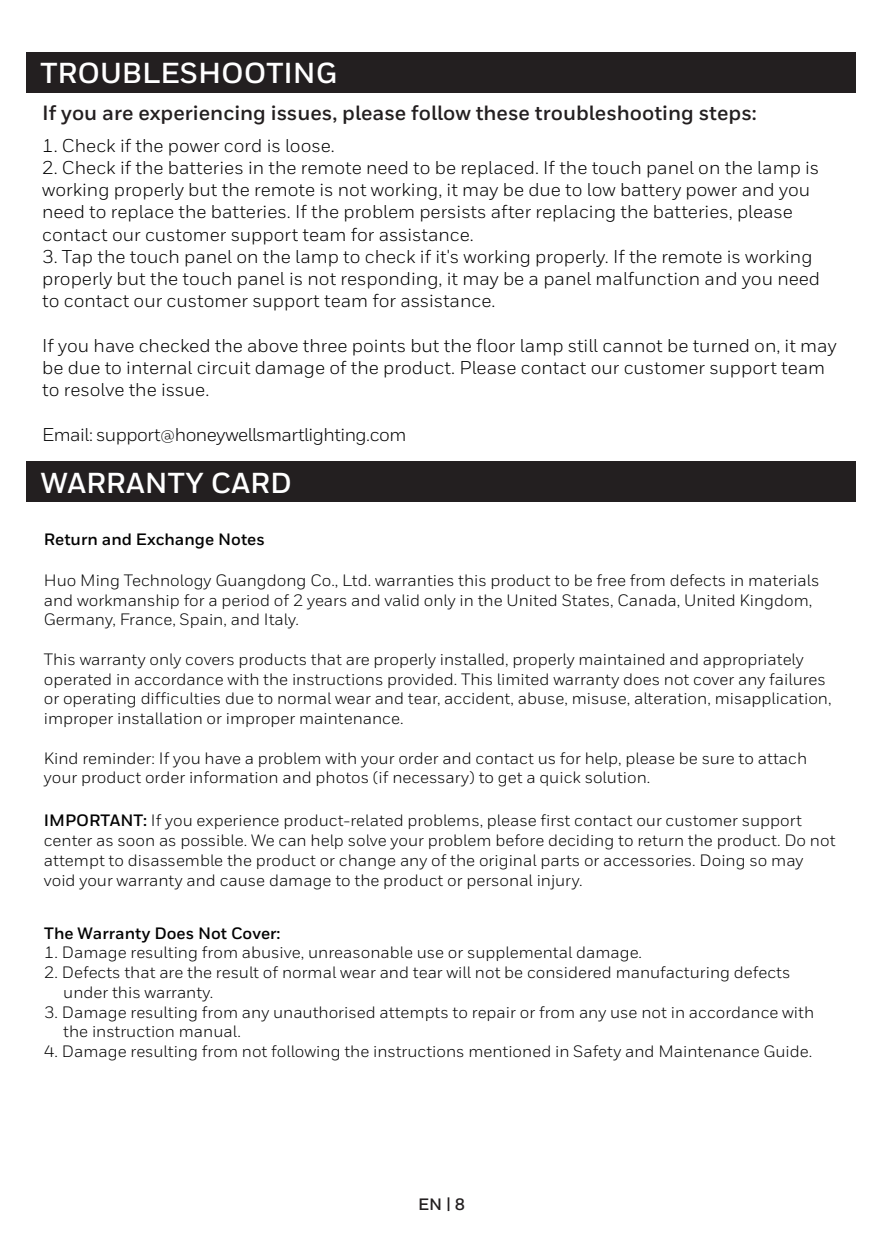
<style>
.page{position:relative;width:882px;height:1251px;background:#fff}
.page>*{position:absolute;margin:0;border:0;box-sizing:border-box;transform-origin:0 0}
.t1{font:700 28.7px "Honeywell Sans";color:#fff}
.t2{font:700 20.65px "Honeywell Sans";color:#231f20}
.t3{font:18.55px/22.4px "Honeywell Sans";color:#000}
.t4{font:18.55px "Honeywell Sans";letter-spacing:-.03em;color:#030303}
.t5{font:16.45px/19.6px "Honeywell Sans";color:#030303}
.t6{font:700 16.45px "Honeywell Sans";color:#030303}
.t7{font:700 16.45px "Honeywell Sans";color:#231f20}
.s1{font-weight:700}
</style>
<div class="page">
<div style="left:26px;top:52px;width:829px;height:41px;background:#231f20"></div>
<div style="left:26px;top:460px;width:829px;height:41px;background:#231f20"></div>
<h1 class="t1" style="left:40px;top:55px;width:298px">TROUBLESHOOTING</h1>
<p class="t2" style="left:42px;top:101px;width:715px">If you are experiencing issues, please follow these troubleshooting steps:</p>
<p class="t3" style="left:42px;top:134px;width:294px">1. Check if the power cord is loose.</p>
<p class="t3" style="left:42px;top:156px;width:778px">2. Check if the batteries in the remote need to be replaced. If the touch panel on the lamp is working properly but the remote is not working, it may be due to low battery power and you need to replace the batteries. If the problem persists after replacing the batteries, please contact our customer support team for assistance.</p>
<p class="t3" style="left:42px;top:245px;width:779px">3. Tap the touch panel on the lamp to check if it's working properly. If the remote is working properly but the touch panel is not responding, it may be a panel malfunction and you need to contact our customer support team for assistance.</p>
<p class="t3" style="left:42px;top:334px;width:795px">If you have checked the above three points but the floor lamp still cannot be turned on, it may be due to internal circuit damage of the product. Please contact our customer support team to resolve the issue.</p>
<p class="t4" style="left:42px;top:423px;width:365px">Email: support@honeywellsmartlighting.com</p>
<h1 class="t1" style="left:41px;top:465px;width:252px">WARRANTY CARD</h1>
<p class="t6" style="left:44px;top:529px;width:222px">Return and Exchange Notes</p>
<p class="t5" style="left:44px;top:570px;width:776px">Huo Ming Technology Guangdong Co., Ltd. warranties this product to be free from defects in materials and workmanship for a period of 2 years and valid only in the United States, Canada, United Kingdom,<br>Germany, France, Spain, and Italy.</p>
<p class="t5" style="left:44px;top:649px;width:788px">This warranty only covers products that are properly installed, properly maintained and appropriately operated in accordance with the instructions provided. This limited warranty does not cover any failures or operating difficulties due to normal wear and tear, accident, abuse, misuse, alteration, misapplication, improper installation or improper maintenance.</p>
<p class="t5" style="left:44px;top:748px;width:764px">Kind reminder: If you have a problem with your order and contact us for help, please be sure to attach your product order information and photos (if necessary) to get a quick solution.</p>
<p class="t5" style="left:44px;top:810px;width:792px"><span class="s1">IMPORTANT:</span> If you experience product-related problems, please first contact our customer support center as soon as possible. We can help solve your problem before deciding to return the product. Do not attempt to disassemble the product or change any of the original parts or accessories. Doing so may void your warranty and cause damage to the product or personal injury.</p>
<p class="t6" style="left:44px;top:922px;width:238px">The Warranty Does Not Cover:</p>
<p class="t5" style="left:44px;top:942px;width:599px">1. Damage resulting from abusive, unreasonable use or supplemental damage.</p>
<p class="t5" style="left:63px;top:962px;width:728px;text-indent:-19px">2. Defects that are the result of normal wear and tear will not be considered manufacturing defects under this warranty.</p>
<p class="t5" style="left:63px;top:1001px;width:752px;text-indent:-19px">3. Damage resulting from any unauthorised attempts to repair or from any use not in accordance with the instruction manual.</p>
<p class="t5" style="left:44px;top:1041px;width:769px">4. Damage resulting from not following the instructions mentioned in Safety and Maintenance Guide.</p>
<p class="t7" style="left:418px;top:1194px;width:49px">EN | 8</p>
</div>
